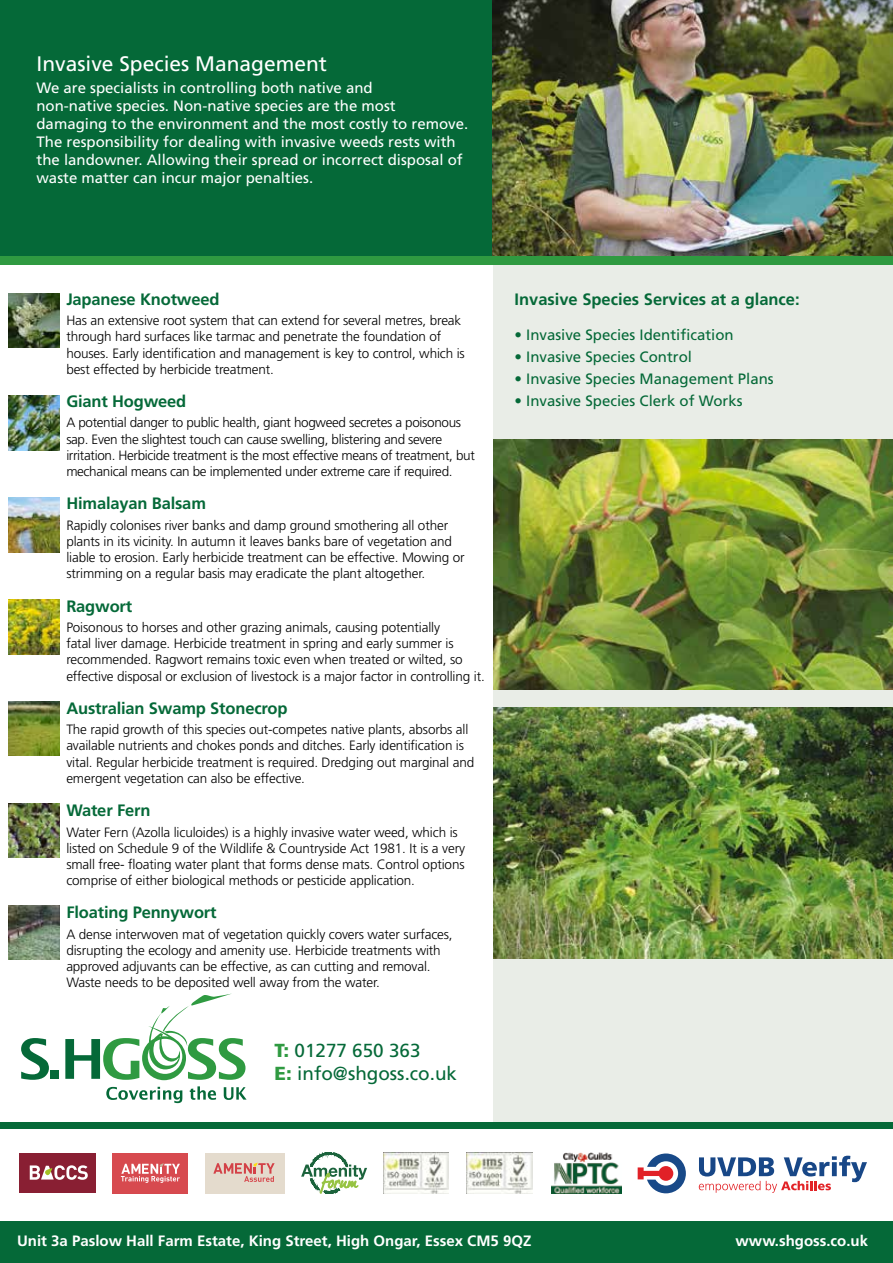
<style>
.page{position:relative;width:893px;height:1263px;background:#fff}
.page>*{position:absolute;margin:0;border:0;box-sizing:border-box;transform-origin:0 0}
.t1{font:21px "Frutiger LT Std";color:#fff}
.t2{font:18.9px/22.6px "Frutiger LT Std";color:#056938}
.t3{font:700 16.5px "Frutiger LT Std";letter-spacing:-.01em;color:#056938}
.t4{font:15px/18px "Frutiger LT Std";color:#fff}
.t5{font:15px "Frutiger LT Std";color:#056938}
.t6{font:700 15px "Frutiger LT Std";color:#fff}
.t7{font:300 13.5px/16.2px "Frutiger LT Std";letter-spacing:-.01em;color:#000}
.s1{font-weight:900;color:#2f9a41}
</style>
<div class="page">
<div style="left:0;top:0;width:893px;height:259px;background:#056938"></div>
<img style="left:492px;top:0;width:401px;height:255px">
<div style="left:493px;top:261px;width:400px;height:862px;background:#e9ede7"></div>
<div style="left:0;top:256px;width:893px;height:8px;background:#2f9a41"></div>
<img style="left:493px;top:439px;width:400px;height:250px">
<img style="left:494px;top:708px;width:399px;height:250px">
<img style="left:9px;top:293px;width:51px;height:55px">
<img style="left:9px;top:395px;width:51px;height:55px">
<img style="left:9px;top:497px;width:51px;height:55px">
<img style="left:9px;top:599px;width:51px;height:55px">
<img style="left:9px;top:701px;width:51px;height:55px">
<img style="left:9px;top:803px;width:51px;height:55px">
<img style="left:9px;top:905px;width:51px;height:55px">
<div style="left:0;top:1221px;width:893px;height:42px;background:#056938"></div>
<div style="left:0;top:1123px;width:893px;height:6px;background:#056938"></div>
<svg style="left:21px;top:1038px;width:28px;height:42px"></svg>
<div style="left:50px;top:1070px;width:8px;height:9px;background:#056938"></div>
<svg style="left:106px;top:1087px;width:76px;height:16px"></svg>
<svg style="left:190px;top:1086px;width:26px;height:14px"></svg>
<svg style="left:224px;top:1087px;width:23px;height:13px"></svg>
<svg style="left:65px;top:993px;width:180px;height:87px"></svg>
<svg style="left:301px;top:1152px;width:66px;height:41px"></svg>
<div style="left:205px;top:1153px;width:79px;height:40px;background:#e4dbcd"></div>
<svg style="left:213px;top:1163px;width:62px;height:19px"></svg>
<div style="left:113px;top:1153px;width:75px;height:40px;background:#d74a4f"></div>
<svg style="left:121px;top:1163px;width:59px;height:20px"></svg>
<div style="left:20px;top:1153px;width:76px;height:39px;background:#891f33"></div>
<svg style="left:30px;top:1165px;width:58px;height:15px"></svg>
<img style="left:383px;top:1153px;width:66px;height:40px">
<img style="left:552px;top:1152px;width:69px;height:41px">
<svg style="left:699px;top:1156px;width:168px;height:37px"></svg>
<svg style="left:638px;top:1153px;width:48px;height:40px"></svg>
<img style="left:467px;top:1153px;width:65px;height:40px">
<h1 class="t1" style="left:36px;top:51px;width:292px">Invasive Species Management</h1>
<p class="t4" style="left:36px;top:79px;width:433px">We are specialists in controlling both native and<br>non-native species. Non-native species are the most damaging to the environment and the most costly to remove.<br>The responsibility for dealing with invasive weeds rests with the landowner. Allowing their spread or incorrect disposal of waste matter can incur major penalties.</p>
<p class="t3" style="left:66px;top:289px;width:155px">Japanese Knotweed</p>
<p class="t7" style="left:66px;top:313px;width:400px">Has an extensive root system that can extend for several metres, break through hard surfaces like tarmac and penetrate the foundation of houses. Early identification and management is key to control, which is best effected by herbicide treatment.</p>
<p class="t3" style="left:66px;top:392px;width:121px">Giant Hogweed</p>
<p class="t7" style="left:66px;top:415px;width:410px">A potential danger to public health, giant hogweed secretes a poisonous sap. Even the slightest touch can cause swelling, blistering and severe irritation. Herbicide treatment is the most effective means of treatment, but mechanical means can be implemented under extreme care if required.</p>
<p class="t3" style="left:66px;top:494px;width:141px">Himalayan Balsam</p>
<p class="t7" style="left:66px;top:517px;width:400px">Rapidly colonises river banks and damp ground smothering all other plants in its vicinity. In autumn it leaves banks bare of vegetation and liable to erosion. Early herbicide treatment can be effective. Mowing or strimming on a regular basis may eradicate the plant altogether.</p>
<p class="t3" style="left:66px;top:596px;width:67px">Ragwort</p>
<p class="t7" style="left:66px;top:619px;width:420px">Poisonous to horses and other grazing animals, causing potentially<br>fatal liver damage. Herbicide treatment in spring and early summer is recommended. Ragwort remains toxic even when treated or wilted, so effective disposal or exclusion of livestock is a major factor in controlling it.</p>
<p class="t3" style="left:66px;top:698px;width:223px">Australian Swamp Stonecrop</p>
<p class="t7" style="left:66px;top:722px;width:409px">The rapid growth of this species out-competes native plants, absorbs all available nutrients and chokes ponds and ditches. Early identification is vital. Regular herbicide treatment is required. Dredging out marginal and emergent vegetation can also be effective.</p>
<p class="t3" style="left:66px;top:801px;width:86px">Water Fern</p>
<p class="t7" style="left:66px;top:824px;width:400px">Water Fern (Azolla liculoides) is a highly invasive water weed, which is listed on Schedule 9 of the Wildlife &amp; Countryside Act 1981. It is a very small free- floating water plant that forms dense mats. Control options comprise of either biological methods or pesticide application.</p>
<p class="t3" style="left:66px;top:903px;width:152px">Floating Pennywort</p>
<p class="t7" style="left:66px;top:926px;width:388px">A dense interwoven mat of vegetation quickly covers water surfaces, disrupting the ecology and amenity use. Herbicide treatments with approved adjuvants can be effective, as can cutting and removal.<br>Waste needs to be deposited well away from the water.</p>
<h2 class="t2" style="left:275px;top:1039px;width:184px"><span class="s1">T:</span> 01277 650 363<br><span class="s1">E:</span> info@shgoss.co.uk</h2>
<p class="t3" style="left:514px;top:289px;width:287px">Invasive Species Services at a glance:</p>
<p class="t5" style="left:514px;top:326px;width:221px">• Invasive Species Identification</p>
<p class="t5" style="left:514px;top:348px;width:179px">• Invasive Species Control</p>
<p class="t5" style="left:514px;top:370px;width:261px">• Invasive Species Management Plans</p>
<p class="t5" style="left:514px;top:392px;width:229px">• Invasive Species Clerk of Works</p>
<p class="t6" style="left:17px;top:1231px;width:516px">Unit 3a Paslow Hall Farm Estate, King Street, High Ongar, Essex CM5 9QZ</p>
<p class="t6" style="left:736px;top:1231px;width:134px">www.shgoss.co.uk</p>
</div>
